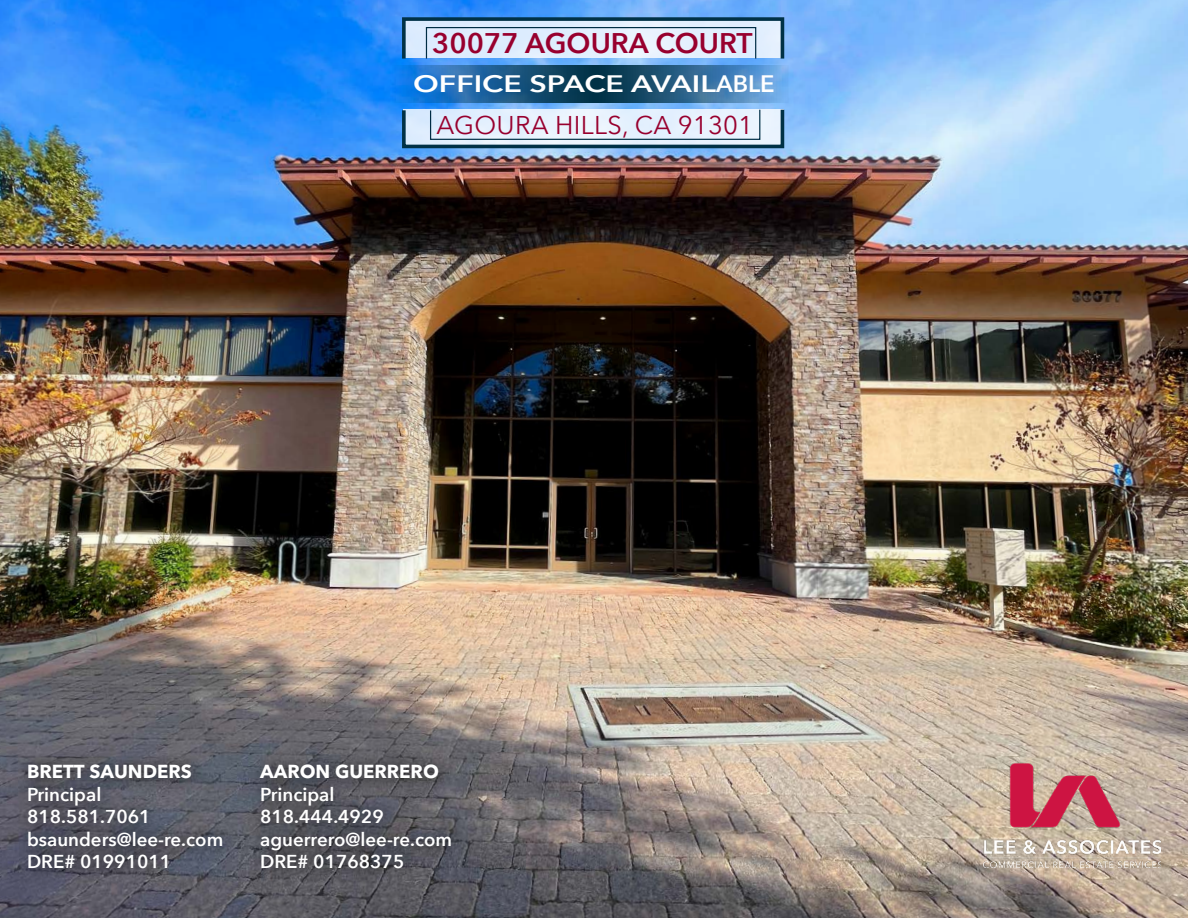
<style>
.page{position:relative;width:1188px;height:918px;background:#fff}
.page>*{position:absolute;margin:0;border:0;box-sizing:border-box;transform-origin:0 0}
.t1{font:600 28.35px "Avenir Next";color:#98002e}
.t2{font:25.65px "Avenir Next";letter-spacing:.01em;color:#98002e}
.t3{font:600 23.7px "Avenir Next";color:#fff;scale:1.28 1}
.t4{font:600 18.6px/22.5px "Avenir Next";color:#fff}
.t5{font:700 18.6px "Avenir Next";color:#fff}
</style>
<div class="page">
<img style="left:0;top:0;width:1188px;height:918px">
<div style="left:14px;top:750px;width:225px;height:135px;background:#000;opacity:.75"></div>
<div style="left:248px;top:751px;width:220px;height:134px;background:#000;opacity:.75"></div>
<img style="left:983px;top:764px;width:178px;height:103px">
<div style="left:405px;top:21px;width:376px;height:37px;background:#e1eefe"></div>
<svg style="left:390px;top:65px;width:399px;height:38px;background:#256497"></svg>
<div style="left:402px;top:17px;width:382px;height:43px;border:4px solid #003146"></div>
<div style="left:426px;top:27px;width:330px;height:32px;border:1px solid #003146"></div>
<svg style="left:400px;top:106px;width:386px;height:44px;background:#bcd2e6"></svg>
<h1 class="t1" style="left:432px;top:19px;width:322px">30077 AGOURA COURT</h1>
<p class="t3" style="left:413px;top:63px;width:284px">OFFICE SPACE AVAILABLE</p>
<h2 class="t2" style="left:437px;top:104px;width:318px">AGOURA HILLS, CA 91301</h2>
<p class="t5" style="left:27px;top:759px;width:166px">BRETT SAUNDERS</p>
<p class="t4" style="left:27px;top:782px;width:198px">Principal<br>818.581.7061 bsaunders@lee-re.com<br>DRE# 01991011</p>
<p class="t5" style="left:260px;top:759px;width:180px">AARON GUERRERO</p>
<p class="t4" style="left:260px;top:782px;width:193px">Principal<br>818.444.4929 aguerrero@lee-re.com<br>DRE# 01768375</p>
</div>
